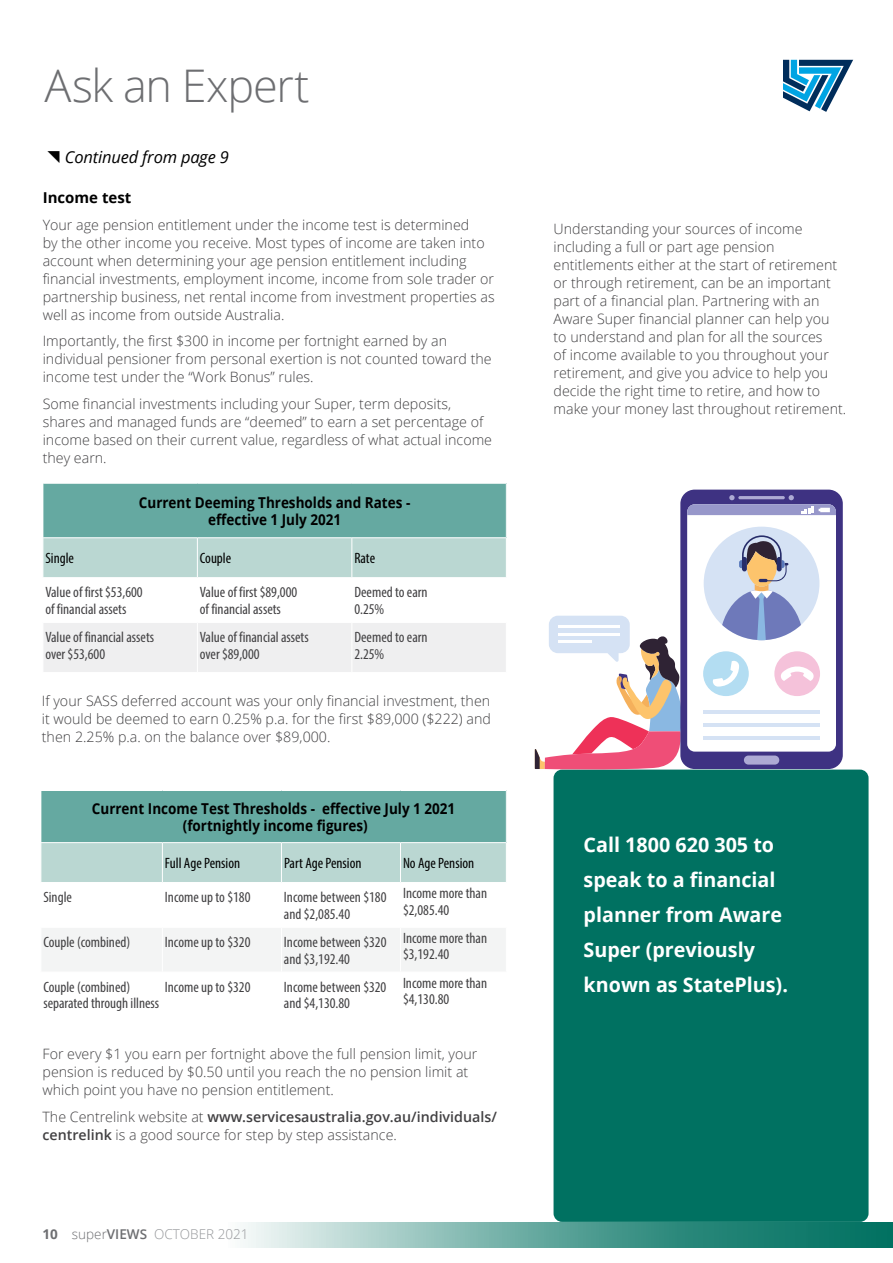
<style>
.page{position:relative;width:893px;height:1263px;background:#fff}
.page>*{position:absolute;margin:0;border:0;box-sizing:border-box;transform-origin:0 0}
.t1{font:300 45px "Open Sans";letter-spacing:-.025em;color:#6d6e71}
.t2{font:700 20.1px/34.8px "Open Sans";color:#fff}
.t3{font:italic 16.5px "Open Sans";letter-spacing:-.01em;color:#000}
.t4{font:condensed 15px/16.5px "Myriad Pro";color:#414042}
.t5{font:700 15px/16.5px "Open Sans";color:#000;text-align:center;scale:.9 1}
.t6{font:condensed 15px "Myriad Pro";color:#000}
.t7{font:700 15px "Open Sans";color:#000}
.t8{font:300 14.25px/18px "Open Sans";color:#414042}
.t9{font:300 13.5px "Open Sans";color:#95979a}
.s1{font-weight:600}
.s2{font-weight:700;color:#6d6e71}
.s3{color:#6d6e71}
.s4{font-weight:600;color:#6d6e71}
</style>
<div class="page">
<svg style="left:243px;top:1222px;width:649px;height:25px"></svg>
<svg style="left:892px;top:1222px;width:1px;height:25px"></svg>
<svg style="left:783px;top:60px;width:70px;height:52px"></svg>
<div style="left:554px;top:770px;width:314px;height:452px;background:#007161;border-radius:9px"></div>
<div style="left:680px;top:490px;width:163px;height:279px;background:#3e3282;border-radius:14px"></div>
<div style="left:687px;top:504px;width:149px;height:248px;background:#fff;border-radius:8px"></div>
<svg style="left:687px;top:495px;width:149px;height:20px"></svg>
<div style="left:744px;top:755px;width:35px;height:10px;background:#adaad4;border-radius:4px"></div>
<hr style="left:703px;top:710px;width:116px;height:3px;background:#d5e2f4">
<hr style="left:703px;top:723px;width:116px;height:3px;background:#d5e2f4">
<hr style="left:703px;top:736px;width:116px;height:4px;background:#d5e2f4">
<div style="left:774px;top:651px;width:46px;height:45px;background:#f5c2da;border-radius:50%"></div>
<svg style="left:781px;top:666px;width:33px;height:15px"></svg>
<div style="left:703px;top:651px;width:46px;height:45px;background:#b3ddf2;border-radius:50%"></div>
<svg style="left:713px;top:661px;width:26px;height:26px"></svg>
<svg style="left:535px;top:616px;width:149px;height:153px"></svg>
<hr style="left:558px;top:626px;width:62px;height:2px;background:#fff">
<hr style="left:558px;top:633px;width:62px;height:2px;background:#fff">
<hr style="left:558px;top:641px;width:34px;height:2px;background:#fff">
<svg style="left:704px;top:527px;width:115px;height:113px"></svg>
<div style="left:41px;top:790px;width:465px;height:53px;background:#65a9a1"></div>
<div style="left:41px;top:843px;width:465px;height:39px;background:#bad7d2"></div>
<div style="left:42px;top:928px;width:464px;height:43px;background:#f3f4f4"></div>
<hr style="left:40px;top:790px;width:122px;height:1px;background:#fff">
<hr style="left:162px;top:790px;width:119px;height:1px;background:#fff">
<hr style="left:281px;top:790px;width:119px;height:1px;background:#fff">
<hr style="left:400px;top:790px;width:107px;height:1px;background:#fff">
<hr style="left:40px;top:842px;width:122px;height:1px;background:#fff">
<hr style="left:162px;top:842px;width:119px;height:1px;background:#fff">
<hr style="left:162px;top:843px;width:1px;height:39px;background:#fff">
<hr style="left:281px;top:842px;width:119px;height:1px;background:#fff">
<hr style="left:281px;top:843px;width:1px;height:39px;background:#fff">
<hr style="left:400px;top:842px;width:107px;height:1px;background:#fff">
<hr style="left:400px;top:843px;width:1px;height:39px;background:#fff">
<hr style="left:162px;top:928px;width:1px;height:44px;background:#fff">
<hr style="left:281px;top:928px;width:1px;height:44px;background:#fff">
<hr style="left:400px;top:928px;width:1px;height:44px;background:#fff">
<div style="left:43px;top:483px;width:463px;height:55px;background:#65a9a1"></div>
<div style="left:44px;top:538px;width:462px;height:39px;background:#bad7d2"></div>
<div style="left:44px;top:623px;width:462px;height:49px;background:#efeff0"></div>
<hr style="left:43px;top:483px;width:154px;height:1px;background:#fff">
<hr style="left:43px;top:484px;width:1px;height:53px;background:#fff">
<hr style="left:197px;top:483px;width:155px;height:1px;background:#fff">
<hr style="left:352px;top:483px;width:155px;height:1px;background:#fff">
<hr style="left:43px;top:537px;width:154px;height:1px;background:#fff">
<hr style="left:197px;top:537px;width:155px;height:1px;background:#fff">
<hr style="left:197px;top:538px;width:1px;height:39px;background:#fff">
<hr style="left:352px;top:537px;width:155px;height:1px;background:#fff">
<hr style="left:351px;top:538px;width:1px;height:39px;background:#fff">
<hr style="left:197px;top:623px;width:1px;height:49px;background:#fff">
<hr style="left:351px;top:623px;width:1px;height:49px;background:#fff">
<h1 class="t1" style="left:45px;top:55px;width:267px">Ask an Expert</h1>
<p class="t3" style="left:65px;top:145px;width:165px">Continued from page 9</p>
<p class="t7" style="left:43px;top:187px;width:90px">Income test</p>
<p class="t8" style="left:43px;top:215px;width:453px">Your age pension entitlement under the income test is determined<br>by the other income you receive. Most types of income are taken into account when determining your age pension entitlement including financial investments, employment income, income from sole trader or partnership business, net rental income from investment properties as well as income from outside Australia.</p>
<p class="t8" style="left:43px;top:332px;width:451px">Importantly, the first $300 in income per fortnight earned by an individual pensioner from personal exertion is not counted toward the income test under the “Work Bonus” rules.</p>
<p class="t8" style="left:43px;top:394px;width:451px">Some financial investments including your Super, term deposits, shares and managed funds are “deemed” to earn a set percentage of income based on their current value, regardless of what actual income they earn.</p>
<p class="t5" style="left:139px;top:494px;width:303px">Current Deeming Thresholds and Rates - effective 1 July 2021</p>
<p class="t6" style="left:45px;top:549px;width:30px">Single</p>
<p class="t6" style="left:200px;top:549px;width:33px">Couple</p>
<p class="t6" style="left:354px;top:549px;width:22px">Rate</p>
<p class="t4" style="left:45px;top:584px;width:99px">Value of first $53,600 of financial assets</p>
<p class="t4" style="left:200px;top:584px;width:99px">Value of first $89,000 of financial assets</p>
<p class="t4" style="left:354px;top:584px;width:75px">Deemed to earn<br>0.25%</p>
<p class="t4" style="left:45px;top:629px;width:110px">Value of financial assets over $53,600</p>
<p class="t4" style="left:200px;top:629px;width:110px">Value of financial assets over $89,000</p>
<p class="t4" style="left:354px;top:629px;width:75px">Deemed to earn<br>2.25%</p>
<p class="t8" style="left:42px;top:691px;width:451px;text-align:justify">If your SASS deferred account was your only financial investment, then it would be deemed to earn 0.25% p.a. for the first $89,000 ($222) and then 2.25% p.a. on the balance over $89,000.</p>
<p class="t5" style="left:92px;top:800px;width:405px">Current Income Test Thresholds - effective July 1 2021 (fortnightly income figures)</p>
<p class="t6" style="left:165px;top:854px;width:77px">Full Age Pension</p>
<p class="t6" style="left:284px;top:854px;width:79px">Part Age Pension</p>
<p class="t6" style="left:403px;top:854px;width:73px">No Age Pension</p>
<p class="t4" style="left:43px;top:889px;width:30px">Single</p>
<p class="t4" style="left:165px;top:889px;width:87px">Income up to $180</p>
<p class="t4" style="left:284px;top:889px;width:104px">Income between $180 and $2,085.40</p>
<p class="t4" style="left:403px;top:885px;width:86px">Income more than $2,085.40</p>
<p class="t4" style="left:43px;top:934px;width:88px">Couple (combined)</p>
<p class="t4" style="left:165px;top:934px;width:87px">Income up to $320</p>
<p class="t4" style="left:284px;top:934px;width:104px">Income between $320 and $3,192.40</p>
<p class="t4" style="left:403px;top:929px;width:86px">Income more than $3,192.40</p>
<p class="t4" style="left:43px;top:978px;width:117px">Couple (combined) separated through illness</p>
<p class="t4" style="left:165px;top:978px;width:87px">Income up to $320</p>
<p class="t4" style="left:284px;top:978px;width:104px">Income between $320 and $4,130.80</p>
<p class="t4" style="left:403px;top:974px;width:86px">Income more than $4,130.80</p>
<p class="t8" style="left:43px;top:1044px;width:436px">For every $1 you earn per fortnight above the full pension limit, your pension is reduced by $0.50 until you reach the no pension limit at which point you have no pension entitlement.</p>
<p class="t8" style="left:43px;top:1107px;width:456px">The Centrelink website at <span class="s1">www.servicesaustralia.gov.au/individuals/ centrelink</span> is a good source for step by step assistance.</p>
<p class="t9" style="left:43px;top:1225px;width:208px"><span class="s2">10</span> <span class="s3">super</span><span class="s4">VIEWS</span> OCTOBER 2021</p>
<p class="t8" style="left:553px;top:219px;width:294px">Understanding your sources of income including a full or part age pension entitlements either at the start of retirement or through retirement, can be an important part of a financial plan. Partnering with an Aware Super financial planner can help you to understand and plan for all the sources<br>of income available to you throughout your retirement, and give you advice to help you decide the right time to retire, and how to make your money last throughout retirement.</p>
<h2 class="t2" style="left:584px;top:827px;width:206px">Call 1800 620 305 to speak to a financial planner from Aware<br>Super (previously known as StatePlus).</h2>
</div>
